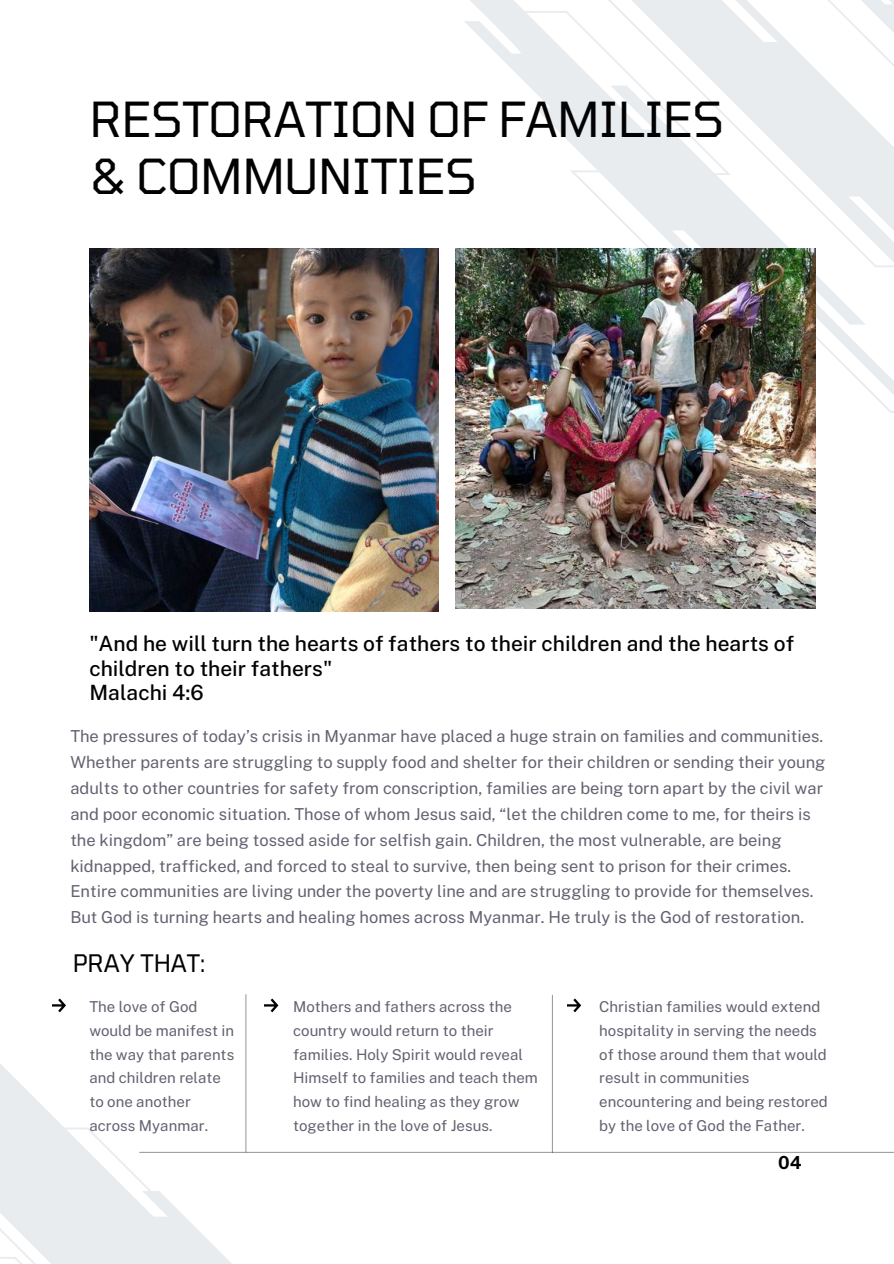
<style>
.page{position:relative;width:894px;height:1264px;background:#fff}
.page>*{position:absolute;margin:0;border:0;box-sizing:border-box;transform-origin:0 0}
.t1{font:48px/57.3px "Tomorrow";letter-spacing:-.01em;color:#020202}
.t2{font:24px "Tomorrow";color:#020202}
.t3{font:500 21px/24.8px "Public Sans";color:#020202}
.t4{font:700 18px "Public Sans";color:#020202}
.t5{font:16.5px/25.8px "Public Sans";color:#626170}
.t6{font:15px/23.5px "Public Sans";color:#626170}
</style>
<div class="page">
<svg style="left:0;top:994px;width:438px;height:269px"></svg>
<svg style="left:0;top:1127px;width:158px;height:136px"></svg>
<svg style="left:327px;top:0;width:489px;height:422px"></svg>
<svg style="left:509px;top:0;width:384px;height:413px"></svg>
<img style="left:89px;top:249px;width:349px;height:362px">
<hr style="left:139px;top:1151px;width:754px;height:1px;background:#3d3d3d">
<hr style="left:551px;top:994px;width:2px;height:158px;background:#3d3d3d">
<svg style="left:567px;top:998px;width:13px;height:14px"></svg>
<svg style="left:265px;top:998px;width:13px;height:14px"></svg>
<hr style="left:245px;top:994px;width:1px;height:158px;background:#3d3d3d">
<svg style="left:52px;top:998px;width:14px;height:14px"></svg>
<img style="left:455px;top:249px;width:360px;height:360px">
<h1 class="t1" style="left:89px;top:85px;width:636px">RESTORATION OF FAMILIES &amp; COMMUNITIES</h1>
<p class="t3" style="left:89px;top:629px;width:706px">"And he will turn the hearts of fathers to their children and the hearts of children to their fathers"<br>Malachi 4:6</p>
<p class="t5" style="left:70px;top:722px;width:756px">The pressures of today’s crisis in Myanmar have placed a huge strain on families and communities.<br>Whether parents are struggling to supply food and shelter for their children or sending their young adults to other countries for safety from conscription, families are being torn apart by the civil war and poor economic situation. Those of whom Jesus said, “let the children come to me, for theirs is the kingdom” are being tossed aside for selfish gain. Children, the most vulnerable, are being kidnapped, trafficked, and forced to steal to survive, then being sent to prison for their crimes.<br>Entire communities are living under the poverty line and are struggling to provide for themselves.<br>But God is turning hearts and healing homes across Myanmar. He truly is the God of restoration.</p>
<h2 class="t2" style="left:73px;top:943px;width:134px">PRAY THAT:</h2>
<p class="t6" style="left:89px;top:994px;width:146px">The love of God would be manifest in the way that parents and children relate to one another across Myanmar.</p>
<p class="t6" style="left:599px;top:994px;width:230px">Christian families would extend hospitality in serving the needs of those around them that would result in communities encountering and being restored by the love of God the Father.</p>
<p class="t6" style="left:293px;top:994px;width:246px">Mothers and fathers across the country would return to their families. Holy Spirit would reveal<br>Himself to families and teach them how to find healing as they grow together in the love of Jesus.</p>
<p class="t4" style="left:777px;top:1149px;width:25px">04</p>
</div>
